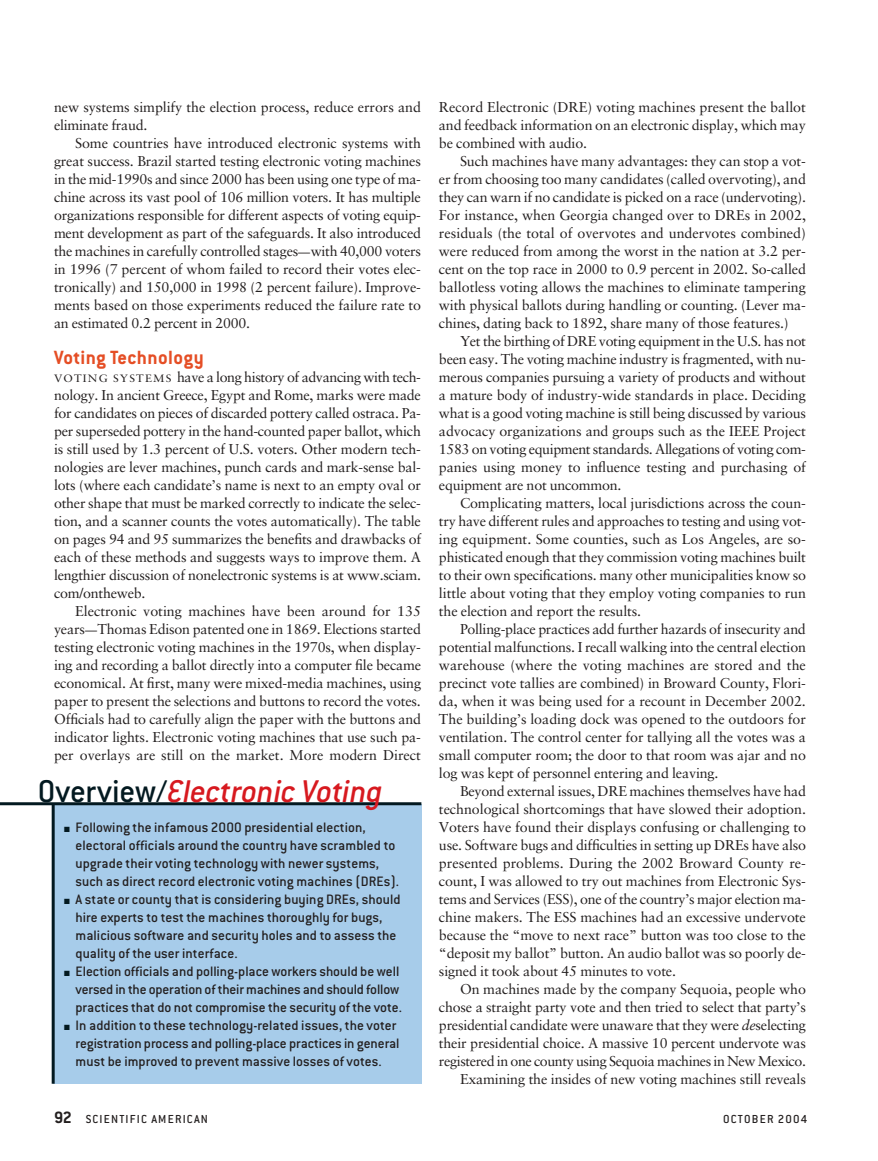
<style>
.page{position:relative;width:878px;height:1161px;background:#fff}
.page>*{position:absolute;margin:0;border:0;box-sizing:border-box;transform-origin:0 0}
.t1{font:italic 500 34.5px "Conduit ITC";letter-spacing:-.005em;color:#d7191f}
.t2{font:700 21px "Conduit ITC";letter-spacing:.02em;color:#e54e25}
.t3{font:500 15px/18px "Conduit ITC";letter-spacing:.005em;color:#231f1f}
.t4{font:14.25px/18px "Sabon";letter-spacing:-.01em;color:#231f1f;text-align:justify}
.t5{font:500 12.75px "Conduit ITC";letter-spacing:.09em;color:#231f1f}
.s1{font-size:12px}
.s2{font-family:"Sabon Roman SC";font-size:10.65px}
.s3{font-style:normal;color:#031920}
.s4{color:#031920}
.s5{font-style:italic}
.s6{font-weight:700;font-size:18px}
</style>
<div class="page">
<div style="left:53px;top:804px;width:368px;height:279px;background:#a7ccea"></div>
<hr style="left:0;top:802px;width:421px;height:3px;background:#031920">
<hr style="left:52px;top:804px;width:3px;height:280px;background:#031920">
<p class="t4" style="left:54px;top:99px;width:368px">new systems simplify the election process, reduce errors and eliminate fraud.</p>
<p class="t4" style="left:54px;top:135px;width:368px;text-indent:21px">Some countries have introduced electronic systems with great success. Brazil started testing electronic voting machines in the mid-1990s and since 2000 has been using one type of ma&shy;chine across its vast pool of 106 million voters. It has multiple organizations responsible for different aspects of voting equip&shy;ment development as part of the safeguards. It also introduced the machines in carefully controlled stages<span class="s1">—</span>with 40,000 voters in 1996 (7 percent of whom failed to record their votes elec&shy;tronically) and 150,000 in 1998 (2 percent failure). Improve&shy;ments based on those experiments reduced the failure rate to an estimated 0.2 percent in 2000.</p>
<h2 class="t2" style="left:54px;top:344px;width:151px">Voting Technology</h2>
<p class="t4" style="left:54px;top:369px;width:368px"><span class="s2">VOTING SYSTEMS</span> have a long history of advancing with tech&shy;nology. In ancient Greece, Egypt and Rome, marks were made for candidates on pieces of discarded pottery called ostraca. Pa&shy;per superseded pottery in the hand-counted paper ballot, which is still used by 1.3 percent of U.S. voters. Other modern tech&shy;nologies are lever machines, punch cards and mark-sense bal&shy;lots (where each candidate’s name is next to an empty oval or other shape that must be marked correctly to indicate the selec&shy;tion, and a scanner counts the votes automatically). The table on pages 94 and 95 summarizes the benefits and drawbacks of each of these methods and suggests ways to improve them. A lengthier discussion of nonelectronic systems is at www.sciam. com/ontheweb.</p>
<p class="t4" style="left:54px;top:603px;width:368px;text-indent:21px">Electronic voting machines have been around for 135 years<span class="s1">—</span>Thomas Edison patented one in 1869. Elections started testing electronic voting machines in the 1970s, when display&shy;ing and recording a ballot directly into a computer file became economical. At first, many were mixed-media machines, using paper to present the selections and buttons to record the votes.<br>Officials had to carefully align the paper with the buttons and indicator lights. Electronic voting machines that use such pa&shy;per overlays are still on the market. More modern Direct</p>
<h1 class="t1" style="left:38px;top:770px;width:346px"><span class="s3">Overview/</span>Electronic Voting</h1>
<p class="t3" style="left:75px;top:818px;width:325px;text-indent:-11px"><span class="s4">■</span> Following the infamous 2000 presidential election, electoral officials around the country have scrambled to upgrade their voting technology with newer systems, such as direct record electronic voting machines (DREs).</p>
<p class="t3" style="left:75px;top:890px;width:326px;text-indent:-11px"><span class="s4">■</span> A state or county that is considering buying DREs, should hire experts to test the machines thoroughly for bugs, malicious software and security holes and to assess the quality of the user interface.</p>
<p class="t3" style="left:75px;top:962px;width:328px;text-indent:-11px"><span class="s4">■</span> Election officials and polling-place workers should be well versed in the operation of their machines and should follow practices that do not compromise the security of the vote.</p>
<p class="t3" style="left:75px;top:1016px;width:325px;text-indent:-11px"><span class="s4">■</span> In addition to these technology-related issues, the voter registration process and polling-place practices in general must be improved to prevent massive losses of votes.</p>
<p class="t4" style="left:439px;top:99px;width:368px">Record Electronic (DRE) voting machines present the ballot and feedback information on an electronic display, which may be combined with audio.</p>
<p class="t4" style="left:439px;top:153px;width:368px;text-indent:21px">Such machines have many advantages: they can stop a vot&shy;er from choosing too many candidates (called overvoting), and they can warn if no candidate is picked on a race (undervoting).<br>For instance, when Georgia changed over to DREs in 2002, residuals (the total of overvotes and undervotes combined) were reduced from among the worst in the nation at 3.2 per&shy;cent on the top race in 2000 to 0.9 percent in 2002. So-called ballotless voting allows the machines to eliminate tampering with physical ballots during handling or counting. (Lever ma&shy;chines, dating back to 1892, share many of those features.)</p>
<p class="t4" style="left:439px;top:333px;width:368px;text-indent:21px">Yet the birthing of DRE voting equipment in the U.S. has not been easy. The voting machine industry is fragmented, with nu&shy;merous companies pursuing a variety of products and without a mature body of industry-wide standards in place. Deciding what is a good voting machine is still being discussed by various advocacy organizations and groups such as the IEEE Project 1583 on voting equipment standards. Allegations of voting com&shy;panies using money to influence testing and purchasing of equipment are not uncommon.</p>
<p class="t4" style="left:439px;top:495px;width:368px;text-indent:21px">Complicating matters, local jurisdictions across the coun&shy;try have different rules and approaches to testing and using vot&shy;ing equipment. Some counties, such as Los Angeles, are so&shy;phisticated enough that they commission voting machines built to their own specifications. many other municipalities know so little about voting that they employ voting companies to run the election and report the results.</p>
<p class="t4" style="left:439px;top:621px;width:368px;text-indent:21px">Polling-place practices add further hazards of insecurity and potential malfunctions. I recall walking into the central election warehouse (where the voting machines are stored and the precinct vote tallies are combined) in Broward County, Flori&shy;da, when it was being used for a recount in December 2002.<br>The building’s loading dock was opened to the outdoors for ventilation. The control center for tallying all the votes was a small computer room; the door to that room was ajar and no log was kept of personnel entering and leaving.</p>
<p class="t4" style="left:439px;top:783px;width:368px;text-indent:21px">Beyond external issues, DRE machines themselves have had technological shortcomings that have slowed their adoption.<br>Voters have found their displays confusing or challenging to use. Software bugs and difficulties in setting up DREs have also presented problems. During the 2002 Broward County re&shy;count, I was allowed to try out machines from Electronic Sys&shy;tems and Services (ESS), one of the country’s major election ma&shy;chine makers. The ESS machines had an excessive undervote because the “move to next race” button was too close to the “deposit my ballot” button. An audio ballot was so poorly de&shy;signed it took about 45 minutes to vote.</p>
<p class="t4" style="left:439px;top:981px;width:368px;text-align:right">On machines made by the company Sequoia, people who chose a straight party vote and then tried to select that party’s presidential candidate were unaware that they were <span class="s5">de</span>selecting their presidential choice. A massive 10 percent undervote was registered in one county using Sequoia machines in New Mexico.<br>Examining the insides of new voting machines still reveals</p>
<p class="t5" style="left:54px;top:1111px;width:155px"><span class="s6">92</span> SCIENTIFIC AMERICAN</p>
<p class="t5" style="left:723px;top:1111px;width:86px">OCTOBER 2004</p>
</div>
